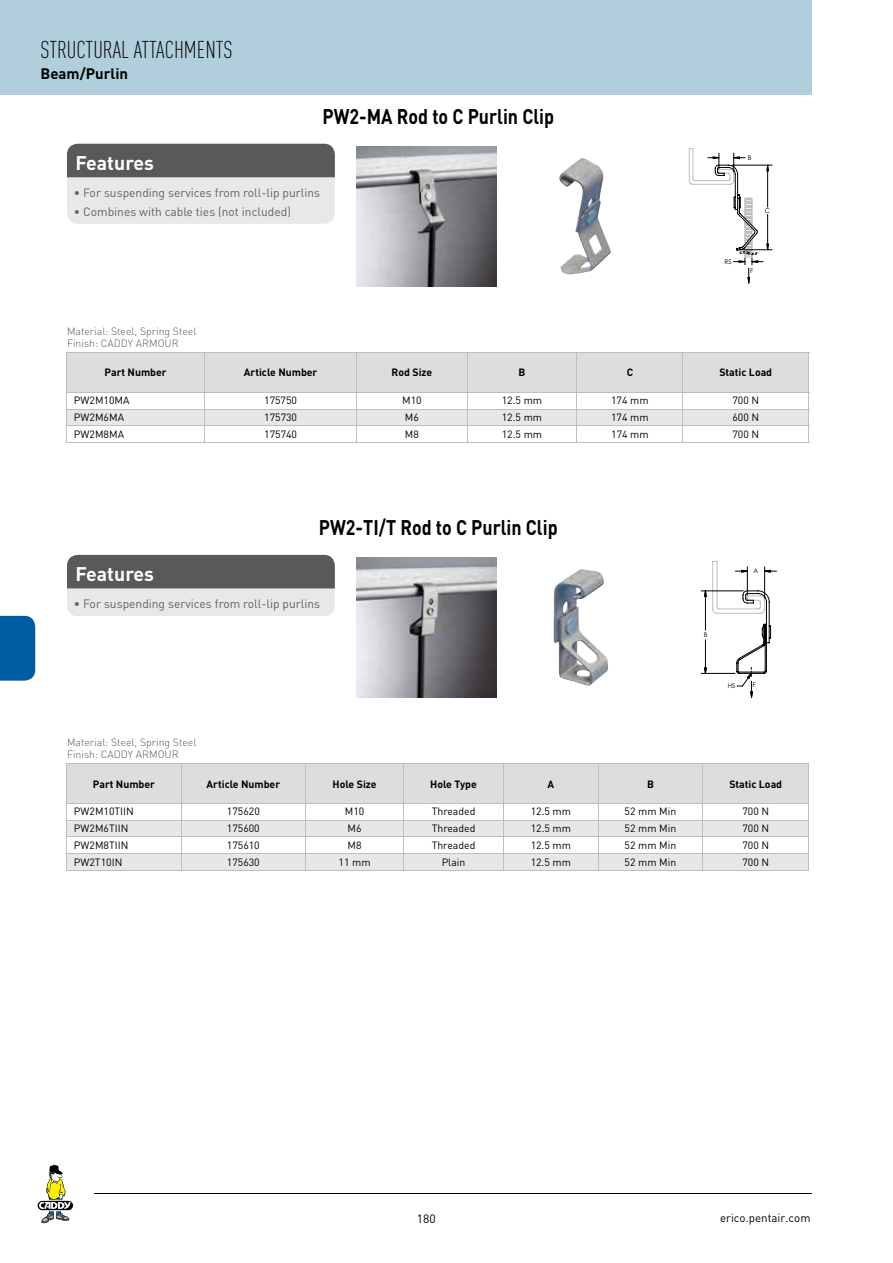
<style>
.page{position:relative;width:893px;height:1263px;background:#fff}
.page>*{position:absolute;margin:0;border:0;box-sizing:border-box;transform-origin:0 0}
.t1{font:300 24px "DIN Cond";color:#000}
.t2{font:700 21px "DIN Pro";color:#000;scale:.85 1}
.t3{font:700 19.5px "DIN Pro";color:#fff}
.t4{font:700 15px "DIN Pro";color:#000}
.t5{font:12px "DIN Pro";color:#616264}
.t6{font:12px "DIN Pro";color:#000}
.t7{font:11.55px "DIN Pro";color:#000}
.t8{font:10.5px "DIN Pro";color:#000}
.t9{font:700 10.5px "DIN Pro";color:#000}
.t10{font:300 10.5px/12px "DIN Pro";color:#58595b}
.t11{font:6.45px "Century Gothic";color:#000}
</style>
<div class="page">
<div style="left:0;top:0;width:812px;height:94px;background:#b0cedc"></div>
<hr style="left:94px;top:1193px;width:718px;height:1px;background:#000">
<div style="left:0;top:616px;width:35px;height:65px;background:#005da4"></div>
<svg style="left:37px;top:1165px;width:36px;height:58px"></svg>
<img style="left:356px;top:146px;width:140px;height:140px">
<img style="left:559px;top:158px;width:52px;height:117px">
<hr style="left:740px;top:249px;width:32px;height:1px;background:#000">
<hr style="left:732px;top:165px;width:40px;height:1px;background:#000">
<svg style="left:689px;top:148px;width:80px;height:136px"></svg>
<img style="left:356px;top:557px;width:140px;height:141px">
<img style="left:553px;top:569px;width:55px;height:117px">
<svg style="left:701px;top:561px;width:76px;height:137px"></svg>
<svg style="left:67px;top:144px;width:268px;height:80px;background:#abacae"></svg>
<svg style="left:66px;top:352px;width:743px;height:91px"></svg>
<hr style="left:683px;top:442px;width:126px;height:1px;background:#bcbec0">
<svg style="left:67px;top:555px;width:268px;height:61px;background:#999a9b"></svg>
<hr style="left:66px;top:763px;width:115px;height:1px;background:#bcbec0">
<hr style="left:181px;top:763px;width:125px;height:1px;background:#bcbec0">
<hr style="left:306px;top:763px;width:97px;height:1px;background:#bcbec0">
<hr style="left:403px;top:763px;width:101px;height:1px;background:#bcbec0">
<hr style="left:504px;top:763px;width:94px;height:1px;background:#bcbec0">
<hr style="left:598px;top:763px;width:105px;height:1px;background:#bcbec0">
<hr style="left:703px;top:763px;width:106px;height:1px;background:#bcbec0">
<hr style="left:66px;top:870px;width:115px;height:1px;background:#bcbec0">
<hr style="left:181px;top:870px;width:125px;height:1px;background:#bcbec0">
<hr style="left:306px;top:870px;width:97px;height:1px;background:#bcbec0">
<hr style="left:403px;top:870px;width:101px;height:1px;background:#bcbec0">
<hr style="left:504px;top:870px;width:94px;height:1px;background:#bcbec0">
<hr style="left:598px;top:870px;width:105px;height:1px;background:#bcbec0">
<svg style="left:66px;top:764px;width:743px;height:106px"></svg>
<hr style="left:703px;top:870px;width:106px;height:1px;background:#bcbec0">
<h1 class="t1" style="left:40px;top:35px;width:194px">STRUCTURAL ATTACHMENTS</h1>
<h3 class="t4" style="left:40px;top:63px;width:89px">Beam/Purlin</h3>
<h3 class="t3" style="left:75px;top:149px;width:80px">Features</h3>
<h2 class="t2" style="left:322px;top:102px;width:274px">PW2-MA Rod to C Purlin Clip</h2>
<p class="t5" style="left:74px;top:184px;width:248px">• For suspending services from roll-lip purlins</p>
<p class="t5" style="left:74px;top:203px;width:219px">• Combines with cable ties (not included)</p>
<p class="t11" style="left:748px;top:153px;width:5px">B</p>
<p class="t11" style="left:724px;top:257px;width:9px">RS</p>
<p class="t11" style="left:765px;top:206px;width:7px">C</p>
<p class="t11" style="left:750px;top:267px;width:5px">F</p>
<p class="t10" style="left:67px;top:324px;width:131px">Material: Steel, Spring Steel<br>Finish: CADDY ARMOUR</p>
<p class="t9" style="left:105px;top:365px;width:64px">Part Number</p>
<p class="t9" style="left:244px;top:365px;width:75px">Article Number</p>
<p class="t9" style="left:392px;top:365px;width:42px">Rod Size</p>
<p class="t9" style="left:518px;top:365px;width:8px">B</p>
<p class="t9" style="left:627px;top:365px;width:8px">C</p>
<p class="t9" style="left:719px;top:365px;width:54px">Static Load</p>
<p class="t8" style="left:74px;top:393px;width:57px">PW2M10MA</p>
<p class="t8" style="left:264px;top:393px;width:34px">175750</p>
<p class="t8" style="left:402px;top:393px;width:21px">M10</p>
<p class="t8" style="left:502px;top:393px;width:42px">12.5 mm</p>
<p class="t8" style="left:611px;top:393px;width:39px">174 mm</p>
<p class="t8" style="left:732px;top:393px;width:28px">700 N</p>
<p class="t8" style="left:74px;top:410px;width:52px">PW2M6MA</p>
<p class="t8" style="left:264px;top:410px;width:34px">175730</p>
<p class="t8" style="left:405px;top:410px;width:16px">M6</p>
<p class="t8" style="left:502px;top:410px;width:42px">12.5 mm</p>
<p class="t8" style="left:611px;top:410px;width:39px">174 mm</p>
<p class="t8" style="left:732px;top:410px;width:28px">600 N</p>
<p class="t8" style="left:74px;top:427px;width:52px">PW2M8MA</p>
<p class="t8" style="left:264px;top:427px;width:34px">175740</p>
<p class="t8" style="left:405px;top:427px;width:16px">M8</p>
<p class="t8" style="left:502px;top:427px;width:42px">12.5 mm</p>
<p class="t8" style="left:611px;top:427px;width:39px">174 mm</p>
<p class="t8" style="left:732px;top:427px;width:28px">700 N</p>
<h3 class="t3" style="left:75px;top:560px;width:80px">Features</h3>
<h2 class="t2" style="left:319px;top:513px;width:282px">PW2-TI/T Rod to C Purlin Clip</h2>
<p class="t5" style="left:74px;top:595px;width:248px">• For suspending services from roll-lip purlins</p>
<p class="t11" style="left:753px;top:566px;width:6px">A</p>
<p class="t11" style="left:704px;top:630px;width:5px">B</p>
<p class="t11" style="left:728px;top:681px;width:9px">HS</p>
<p class="t11" style="left:753px;top:680px;width:5px">F</p>
<p class="t10" style="left:67px;top:736px;width:131px">Material: Steel, Spring Steel<br>Finish: CADDY ARMOUR</p>
<p class="t9" style="left:93px;top:777px;width:64px">Part Number</p>
<p class="t9" style="left:207px;top:777px;width:75px">Article Number</p>
<p class="t9" style="left:333px;top:777px;width:46px">Hole Size</p>
<p class="t9" style="left:430px;top:777px;width:48px">Hole Type</p>
<p class="t9" style="left:547px;top:777px;width:8px">A</p>
<p class="t9" style="left:647px;top:777px;width:8px">B</p>
<p class="t9" style="left:729px;top:777px;width:54px">Static Load</p>
<p class="t8" style="left:74px;top:804px;width:61px">PW2M10TIIN</p>
<p class="t8" style="left:227px;top:804px;width:34px">175620</p>
<p class="t8" style="left:345px;top:804px;width:21px">M10</p>
<p class="t8" style="left:432px;top:804px;width:45px">Threaded</p>
<p class="t8" style="left:531px;top:804px;width:42px">12.5 mm</p>
<p class="t8" style="left:625px;top:804px;width:53px">52 mm Min</p>
<p class="t8" style="left:742px;top:804px;width:28px">700 N</p>
<p class="t8" style="left:74px;top:821px;width:56px">PW2M6TIIN</p>
<p class="t8" style="left:227px;top:821px;width:34px">175600</p>
<p class="t8" style="left:348px;top:821px;width:16px">M6</p>
<p class="t8" style="left:432px;top:821px;width:45px">Threaded</p>
<p class="t8" style="left:531px;top:821px;width:42px">12.5 mm</p>
<p class="t8" style="left:625px;top:821px;width:53px">52 mm Min</p>
<p class="t8" style="left:742px;top:821px;width:28px">700 N</p>
<p class="t8" style="left:74px;top:838px;width:56px">PW2M8TIIN</p>
<p class="t8" style="left:227px;top:838px;width:34px">175610</p>
<p class="t8" style="left:348px;top:838px;width:16px">M8</p>
<p class="t8" style="left:432px;top:838px;width:45px">Threaded</p>
<p class="t8" style="left:531px;top:838px;width:42px">12.5 mm</p>
<p class="t8" style="left:625px;top:838px;width:53px">52 mm Min</p>
<p class="t8" style="left:742px;top:838px;width:28px">700 N</p>
<p class="t8" style="left:74px;top:855px;width:50px">PW2T10IN</p>
<p class="t8" style="left:227px;top:855px;width:34px">175630</p>
<p class="t8" style="left:339px;top:855px;width:34px">11 mm</p>
<p class="t8" style="left:442px;top:855px;width:25px">Plain</p>
<p class="t8" style="left:531px;top:855px;width:42px">12.5 mm</p>
<p class="t8" style="left:625px;top:855px;width:53px">52 mm Min</p>
<p class="t8" style="left:742px;top:855px;width:28px">700 N</p>
<p class="t6" style="left:417px;top:1210px;width:20px">180</p>
<p class="t7" style="left:720px;top:1210px;width:92px">erico.pentair.com</p>
</div>
